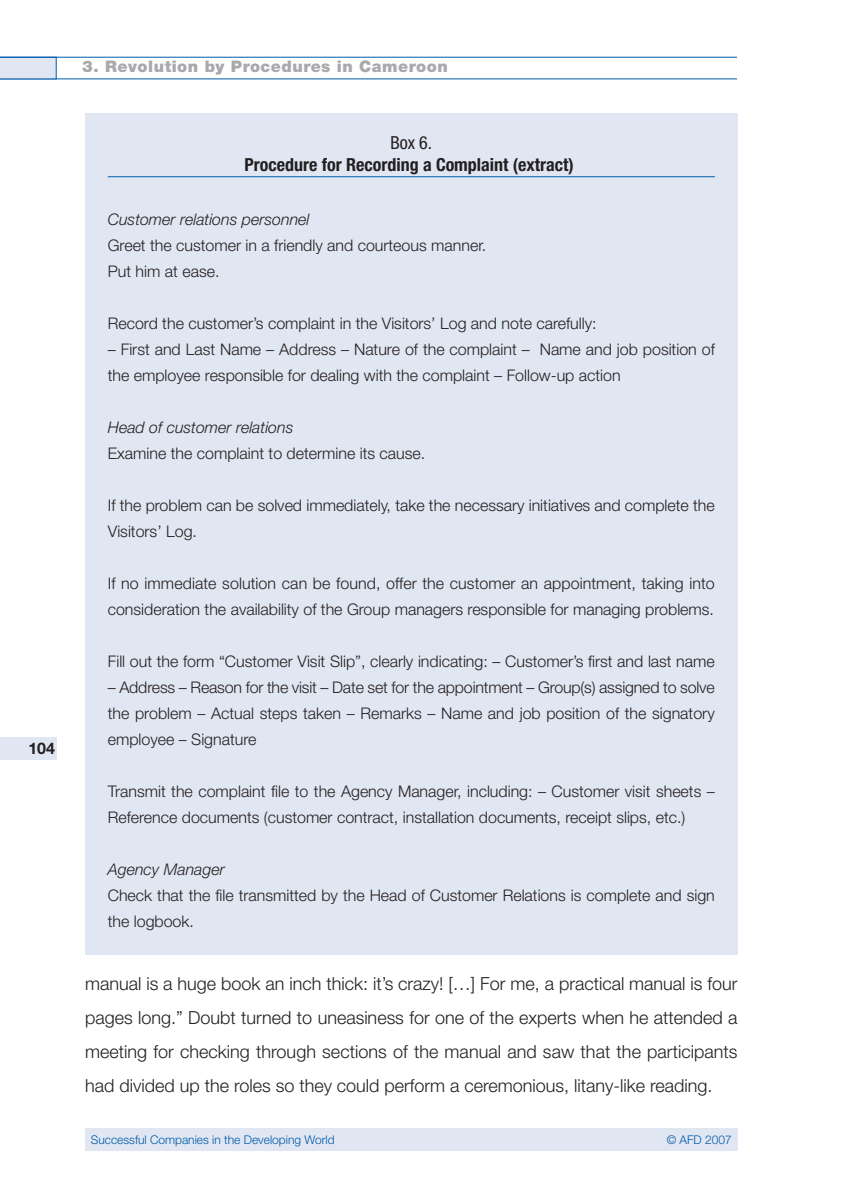
<style>
.page{position:relative;width:851px;height:1191px;background:#fff}
.page>*{position:absolute;margin:0;border:0;box-sizing:border-box;transform-origin:0 0}
.t1{font:300 18px/34px "Helvetica Neue";color:#231f20;text-align:justify}
.t2{font:700 condensed 18px "Helvetica Neue";color:#231f20}
.t3{font:condensed 18px "Helvetica Neue";color:#231f20}
.t4{font:300 16px/26px "Helvetica Neue";color:#231f20}
.t5{font:italic 300 16px "Helvetica Neue";color:#231f20}
.t6{font:900 16px "Helvetica Neue";letter-spacing:.03em;color:#a8a9ad}
.t7{font:700 16px "Helvetica Neue";color:#231f20}
.t8{font:300 12px "Helvetica Neue";color:#015ba9}
</style>
<div class="page">
<div style="left:0;top:737px;width:57px;height:23px;background:#e1e6f3"></div>
<div style="left:85px;top:1128px;width:652px;height:23px;background:#e1e6f3"></div>
<svg style="left:0;top:57px;width:737px;height:22px"></svg>
<div style="left:85px;top:113px;width:652px;height:841px;background:#e1e6f3"></div>
<hr style="left:108px;top:176px;width:606px;height:1px;background:#015ba9">
<p class="t7" style="left:28px;top:742px;width:28px">104</p>
<p class="t6" style="left:82px;top:61px;width:367px">3. Revolution by Procedures in Cameroon</p>
<p class="t3" style="left:390px;top:136px;width:43px">Box 6.</p>
<p class="t2" style="left:244px;top:158px;width:330px">Procedure for Recording a Complaint (extract)</p>
<p class="t5" style="left:108px;top:213px;width:203px">Customer relations personnel</p>
<p class="t4" style="left:108px;top:233px;width:380px">Greet the customer in a friendly and courteous manner.<br>Put him at ease.</p>
<p class="t4" style="left:108px;top:311px;width:490px">Record the customer’s complaint in the Visitors’ Log and note carefully:</p>
<p class="t4" style="left:108px;top:337px;width:608px">– First and Last Name – Address – Nature of the complaint – Name and job position of the employee responsible for dealing with the complaint – Follow-up action</p>
<p class="t5" style="left:108px;top:421px;width:187px">Head of customer relations</p>
<p class="t4" style="left:108px;top:441px;width:319px">Examine the complaint to determine its cause.</p>
<p class="t4" style="left:108px;top:493px;width:608px">If the problem can be solved immediately, take the necessary initiatives and complete the<br>Visitors’ Log.</p>
<p class="t4" style="left:108px;top:571px;width:608px">If no immediate solution can be found, offer the customer an appointment, taking into consideration the availability of the Group managers responsible for managing problems.</p>
<p class="t4" style="left:108px;top:649px;width:608px">Fill out the form “Customer Visit Slip”, clearly indicating: – Customer’s first and last name</p>
<p class="t4" style="left:108px;top:675px;width:608px;text-align:justify">– Address – Reason for the visit – Date set for the appointment – Group(s) assigned to solve the problem – Actual steps taken – Remarks – Name and job position of the signatory employee – Signature</p>
<p class="t4" style="left:108px;top:779px;width:608px">Transmit the complaint file to the Agency Manager, including: – Customer visit sheets –<br>Reference documents (customer contract, installation documents, receipt slips, etc.)</p>
<p class="t5" style="left:108px;top:863px;width:118px">Agency Manager</p>
<p class="t4" style="left:108px;top:883px;width:608px">Check that the file transmitted by the Head of Customer Relations is complete and sign the logbook.</p>
<p class="t1" style="left:85px;top:968px;width:653px">manual is a huge book an inch thick: it’s crazy! […] For me, a practical manual is four pages long.” Doubt turned to uneasiness for one of the experts when he attended a meeting for checking through sections of the manual and saw that the participants had divided up the roles so they could perform a ceremonious, litany-like reading.</p>
<p class="t8" style="left:91px;top:1135px;width:245px">Successful Companies in the Developing World</p>
<p class="t8" style="left:666px;top:1135px;width:67px">© AFD 2007</p>
</div>
